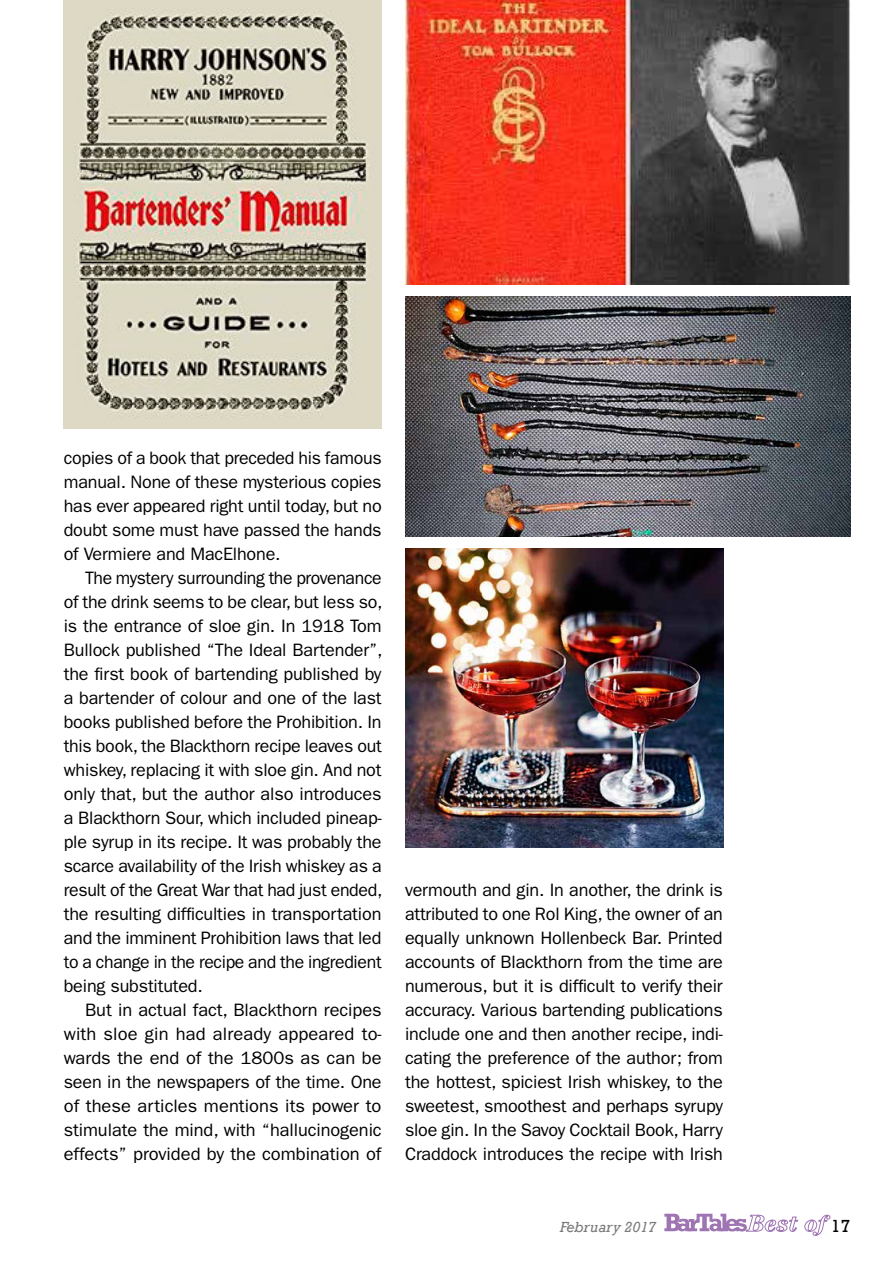
<style>
.page{position:relative;width:893px;height:1263px;background:#fff}
.page>*{position:absolute;margin:0;border:0;box-sizing:border-box;transform-origin:0 0}
.t1{font:18px/24px "ITC Franklin Gothic Std";letter-spacing:-.01em;color:#000;text-align:justify}
.t2{font:18px "Rockwell";color:#000}
.t3{font:italic 15px "Rockwell";color:#7c7b7b}
</style>
<div class="page">
<svg style="left:664px;top:1214px;width:166px;height:22px"></svg>
<img style="left:64px;top:0;width:318px;height:429px">
<img style="left:405px;top:0;width:445px;height:285px">
<img style="left:405px;top:297px;width:445px;height:240px">
<img style="left:405px;top:549px;width:319px;height:299px">
<p class="t1" style="left:64px;top:446px;width:319px">copies of a book that preceded his famous manual. None of these mysterious copies has ever appeared right until today, but no doubt some must have passed the hands of Vermiere and MacElhone.</p>
<p class="t1" style="left:64px;top:566px;width:320px;text-indent:21px">The mystery surrounding the provenance of the drink seems to be clear, but less so, is the entrance of sloe gin. In 1918 Tom Bullock published “The Ideal Bartender”, the first book of bartending published by a bartender of colour and one of the last books published before the Prohibition. In this book, the Blackthorn recipe leaves out whiskey, replacing it with sloe gin. And not only that, but the author also introduces a Blackthorn Sour, which included pineap&shy;ple syrup in its recipe. It was probably the scarce availability of the Irish whiskey as a result of the Great War that had just ended, the resulting difficulties in transportation and the imminent Prohibition laws that led to a change in the recipe and the ingredient being substituted.</p>
<p class="t1" style="left:64px;top:998px;width:319px;text-indent:21px">But in actual fact, Blackthorn recipes with sloe gin had already appeared to&shy;wards the end of the 1800s as can be seen in the newspapers of the time. One of these articles mentions its power to stimulate the mind, with “hallucinogenic effects” provided by the combination of</p>
<p class="t1" style="left:405px;top:878px;width:320px">vermouth and gin. In another, the drink is attributed to one Rol King, the owner of an equally unknown Hollenbeck Bar. Printed accounts of Blackthorn from the time are numerous, but it is difficult to verify their accuracy. Various bartending publications include one and then another recipe, indi&shy;cating the preference of the author; from the hottest, spiciest Irish whiskey, to the sweetest, smoothest and perhaps syrupy sloe gin. In the Savoy Cocktail Book, Harry Craddock introduces the recipe with Irish</p>
<p class="t3" style="left:560px;top:1218px;width:98px">February 2017</p>
<p class="t2" style="left:831px;top:1215px;width:21px">17</p>
</div>
